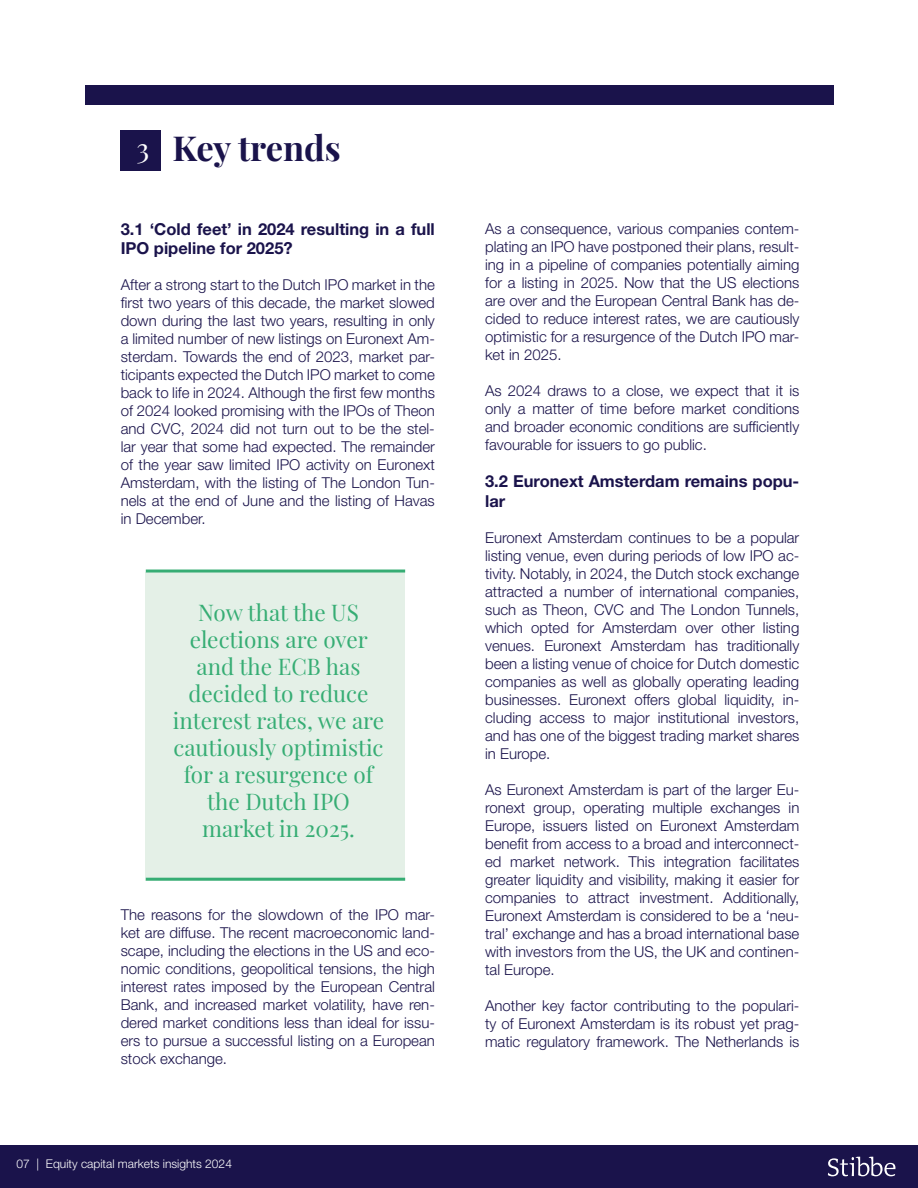
<style>
.page{position:relative;width:918px;height:1188px;background:#fff}
.page>*{position:absolute;margin:0;border:0;box-sizing:border-box;transform-origin:0 0}
.t1{font:700 34.5px "Playfair Display";letter-spacing:-.005em;color:#1a134b}
.t2{font:22.5px/27px "Playfair Display";color:#36ad74;text-align:center}
.t3{font:700 16.5px/19.8px "Helvetica Neue LT Std";color:#1a134b}
.t4{font:300 15px/18px "Helvetica Neue LT Std";color:#1a134b;text-align:justify}
.t5{font:300 12px "Helvetica Neue LT Std";color:#fff}
.s1{font-weight:400;font-size:28.5px;color:#fff}
</style>
<div class="page">
<div style="left:0;top:1145px;width:918px;height:43px;background:#1a134b"></div>
<svg style="left:828px;top:1157px;width:67px;height:19px"></svg>
<div style="left:85px;top:85px;width:749px;height:20px;background:#1a134b"></div>
<div style="left:121px;top:131px;width:40px;height:40px;background:#1a134b"></div>
<div style="left:146px;top:572px;width:259px;height:309px;background:#e4f0e7"></div>
<hr style="left:146px;top:570px;width:259px;height:3px;background:#36ad74">
<hr style="left:146px;top:878px;width:259px;height:3px;background:#36ad74">
<h1 class="t1" style="left:136px;top:121px;width:206px"><span class="s1">3</span> Key trends</h1>
<p class="t3" style="left:121px;top:218px;width:316px">3.1 ‘Cold feet’ in 2024 resulting in a full<br>IPO pipeline for 2025?</p>
<p class="t4" style="left:121px;top:276px;width:316px">After a strong start to the Dutch IPO market in the first two years of this decade, the market slowed down during the last two years, resulting in only a limited number of new listings on Euronext Am&shy;sterdam. Towards the end of 2023, market par&shy;ticipants expected the Dutch IPO market to come back to life in 2024. Although the first few months of 2024 looked promising with the IPOs of Theon and CVC, 2024 did not turn out to be the stel&shy;lar year that some had expected. The remainder of the year saw limited IPO activity on Euronext Amsterdam, with the listing of The London Tun&shy;nels at the end of June and the listing of Havas in December.</p>
<h2 class="t2" style="left:173px;top:597px;width:213px">Now that the US elections are over and the ECB has decided to reduce interest rates, we are cautiously optimistic for a resurgence of the Dutch IPO market in 2025.</h2>
<p class="t4" style="left:121px;top:906px;width:316px">The reasons for the slowdown of the IPO mar&shy;ket are diffuse. The recent macroeconomic land&shy;scape, including the elections in the US and eco&shy;nomic conditions, geopolitical tensions, the high interest rates imposed by the European Central Bank, and increased market volatility, have ren&shy;dered market conditions less than ideal for issu&shy;ers to pursue a successful listing on a European stock exchange.</p>
<p class="t5" style="left:17px;top:1157px;width:217px">07 | Equity capital markets insights 2024</p>
<p class="t4" style="left:485px;top:219px;width:316px">As a consequence, various companies contem&shy;plating an IPO have postponed their plans, result&shy;ing in a pipeline of companies potentially aiming for a listing in 2025. Now that the US elections are over and the European Central Bank has de&shy;cided to reduce interest rates, we are cautiously optimistic for a resurgence of the Dutch IPO mar&shy;ket in 2025.</p>
<p class="t4" style="left:485px;top:381px;width:316px">As 2024 draws to a close, we expect that it is only a matter of time before market conditions and broader economic conditions are sufficiently favourable for issuers to go public.</p>
<p class="t3" style="left:485px;top:471px;width:316px">3.2 Euronext Amsterdam remains popu&shy;lar</p>
<p class="t4" style="left:485px;top:528px;width:316px">Euronext Amsterdam continues to be a popular listing venue, even during periods of low IPO ac&shy;tivity. Notably, in 2024, the Dutch stock exchange attracted a number of international companies, such as Theon, CVC and The London Tunnels, which opted for Amsterdam over other listing venues. Euronext Amsterdam has traditionally been a listing venue of choice for Dutch domestic companies as well as globally operating leading businesses. Euronext offers global liquidity, in&shy;cluding access to major institutional investors, and has one of the biggest trading market shares in Europe.</p>
<p class="t4" style="left:485px;top:780px;width:316px">As Euronext Amsterdam is part of the larger Eu&shy;ronext group, operating multiple exchanges in Europe, issuers listed on Euronext Amsterdam benefit from access to a broad and interconnect&shy;ed market network. This integration facilitates greater liquidity and visibility, making it easier for companies to attract investment. Additionally, Euronext Amsterdam is considered to be a ‘neu&shy;tral’ exchange and has a broad international base with investors from the US, the UK and continen&shy;tal Europe.</p>
<p class="t4" style="left:485px;top:996px;width:316px">Another key factor contributing to the populari&shy;ty of Euronext Amsterdam is its robust yet prag&shy;matic regulatory framework. The Netherlands is</p>
</div>
